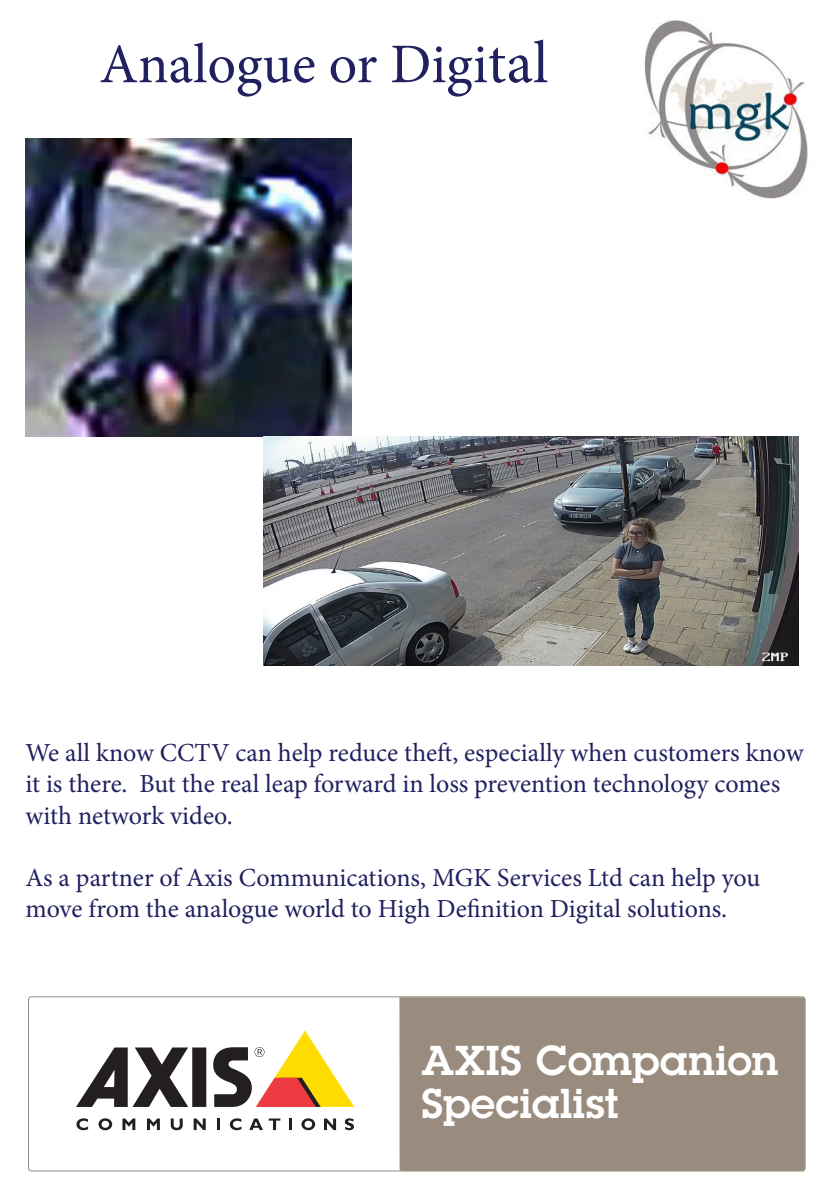
<style>
.page{position:relative;width:840px;height:1191px;background:#fff}
.page>*{position:absolute;margin:0;border:0;box-sizing:border-box;transform-origin:0 0}
.t1{font:56px "Minion Pro";color:#222160}
.t2{font:600 40.8px/42.8px "Lubalin Graph ECG";letter-spacing:.015em;color:#fff}
.t3{font:26px/31.2px "Minion Pro";color:#222160}
.s1{font-size:60px}
</style>
<div class="page">
<img style="left:644px;top:20px;width:164px;height:179px">
<div style="left:399px;top:996px;width:405px;height:175px;background:#998b7d"></div>
<div style="left:192px;top:1047px;width:14px;height:60px;background:#231f20"></div>
<svg style="left:76px;top:1047px;width:112px;height:60px"></svg>
<svg style="left:213px;top:1030px;width:141px;height:77px"></svg>
<svg style="left:76px;top:1118px;width:12px;height:12px"></svg>
<svg style="left:98px;top:1118px;width:14px;height:12px"></svg>
<svg style="left:122px;top:1118px;width:13px;height:12px"></svg>
<svg style="left:147px;top:1118px;width:13px;height:12px"></svg>
<svg style="left:171px;top:1118px;width:11px;height:12px"></svg>
<svg style="left:193px;top:1118px;width:13px;height:12px"></svg>
<svg style="left:217px;top:1118px;width:3px;height:12px"></svg>
<svg style="left:230px;top:1118px;width:11px;height:12px"></svg>
<svg style="left:249px;top:1118px;width:31px;height:12px"></svg>
<svg style="left:289px;top:1118px;width:3px;height:12px"></svg>
<svg style="left:301px;top:1118px;width:14px;height:12px"></svg>
<svg style="left:324px;top:1118px;width:12px;height:12px"></svg>
<svg style="left:344px;top:1118px;width:10px;height:12px"></svg>
<img style="left:26px;top:139px;width:325px;height:298px">
<img style="left:264px;top:437px;width:534px;height:229px">
<p class="t1" style="left:99px;top:27px;width:450px">Analogue or Digi<span class="s1">tal</span></p>
<p class="t3" style="left:26px;top:737px;width:779px">We all know CCTV can help reduce theft, especially when customers know it is there. But the real leap forward in loss prevention technology comes with network video.</p>
<p class="t3" style="left:26px;top:862px;width:735px">As a partner of Axis Communications, MGK Services Ltd can help you move from the analogue world to High Definition Digital solutions.</p>
<p class="t2" style="left:421px;top:1039px;width:358px">AXIS Companion<br>Specialist</p>
</div>
